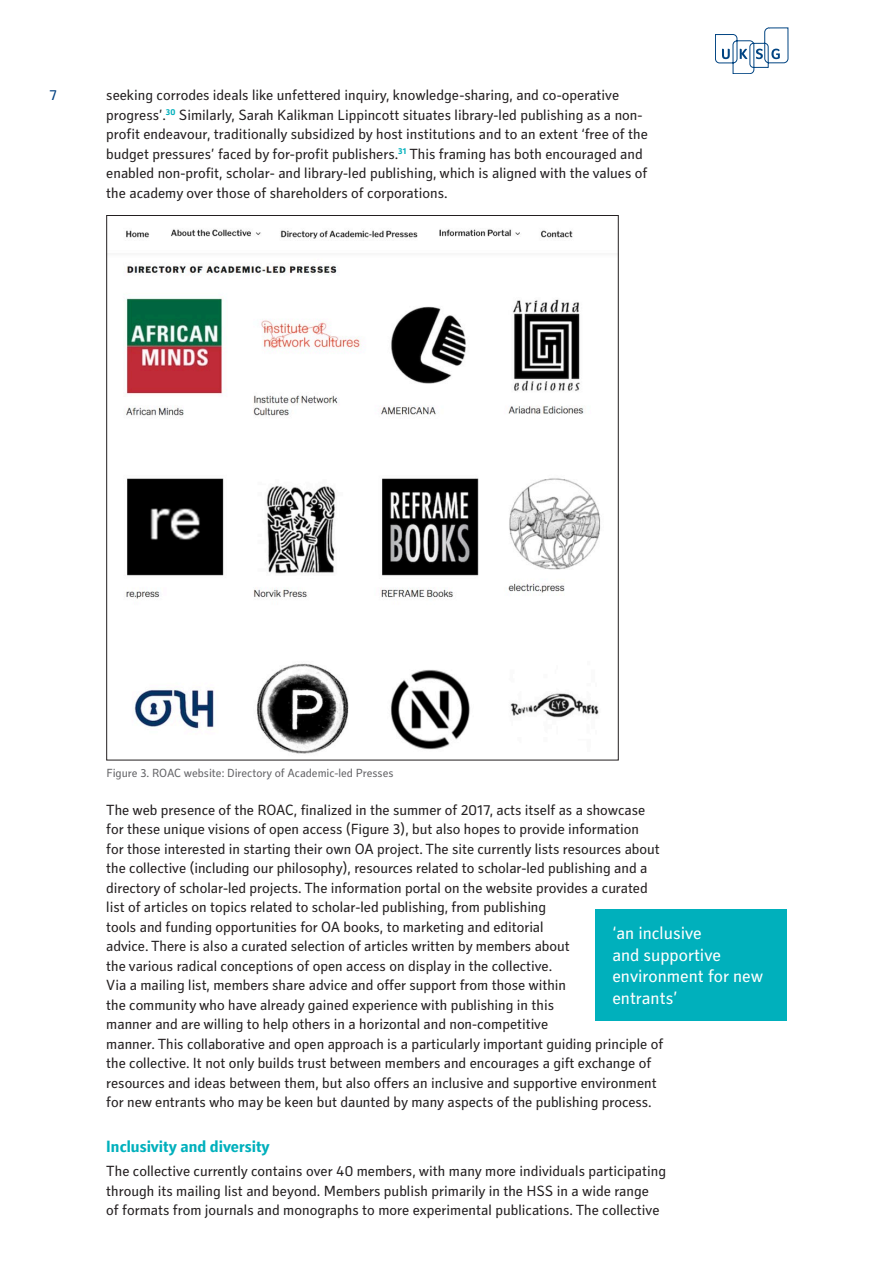
<style>
.page{position:relative;width:893px;height:1263px;background:#fff}
.page>*{position:absolute;margin:0;border:0;box-sizing:border-box;transform-origin:0 0}
.t1{font:18px/21.6px "Secca Std";color:#fff}
.B-Style_Heading{font:700 16.5px "Secca Std";color:#00b0bc}
.Body{font:15px/19.5px "Secca Std";color:#231f20}
.t2{font:15px "Secca Std";color:#014081}
.t3{font:12px "Secca Std";color:#636366}
</style>
<div class="page">
<svg style="left:715px;top:28px;width:73px;height:46px"></svg>
<img style="left:125px;top:229px;width:476px;height:525px">
<div style="left:595px;top:909px;width:192px;height:112px;background:#00b0bc"></div>
<p class="t2" style="left:50px;top:87px;width:9px">7</p>
<p class="Body" style="left:106px;top:86px;width:543px">seeking corrodes ideals like unfettered inquiry, knowledge-sharing, and co-operative progress’.<sup>30</sup> Similarly, Sarah Kalikman Lippincott situates library-led publishing as a non&shy;profit endeavour, traditionally subsidized by host institutions and to an extent ‘free of the budget pressures’ faced by for-profit publishers.<sup>31</sup> This framing has both encouraged and enabled non-profit, scholar- and library-led publishing, which is aligned with the values of the academy over those of shareholders of corporations.</p>
<p class="t3" style="left:106px;top:766px;width:289px">Figure 3. ROAC website: Directory of Academic-led Presses</p>
<p class="Body" style="left:106px;top:801px;width:558px">The web presence of the ROAC, finalized in the summer of 2017, acts itself as a showcase for these unique visions of open access (Figure 3), but also hopes to provide information<br>for those interested in starting their own OA project. The site currently lists resources about the collective (including our philosophy), resources related to scholar-led publishing and a directory of scholar-led projects. The information portal on the website provides a curated list of articles on topics related to scholar-led publishing, from publishing<br>tools and funding opportunities for OA books, to marketing and editorial<br>advice. There is also a curated selection of articles written by members about<br>the various radical conceptions of open access on display in the collective.<br>Via a mailing list, members share advice and offer support from those within<br>the community who have already gained experience with publishing in this<br>manner and are willing to help others in a horizontal and non-competitive<br>manner. This collaborative and open approach is a particularly important guiding principle of the collective. It not only builds trust between members and encourages a gift exchange of resources and ideas between them, but also offers an inclusive and supportive environment for new entrants who may be keen but daunted by many aspects of the publishing process.</p>
<p class="B-Style_Heading" style="left:106px;top:1137px;width:165px">Inclusivity and diversity</p>
<p class="Body" style="left:106px;top:1162px;width:561px">The collective currently contains over 40 members, with many more individuals participating through its mailing list and beyond. Members publish primarily in the HSS in a wide range<br>of formats from journals and monographs to more experimental publications. The collective</p>
<p class="t1" style="left:612px;top:923px;width:152px">‘an inclusive<br>and supportive environment for new entrants’</p>
</div>
